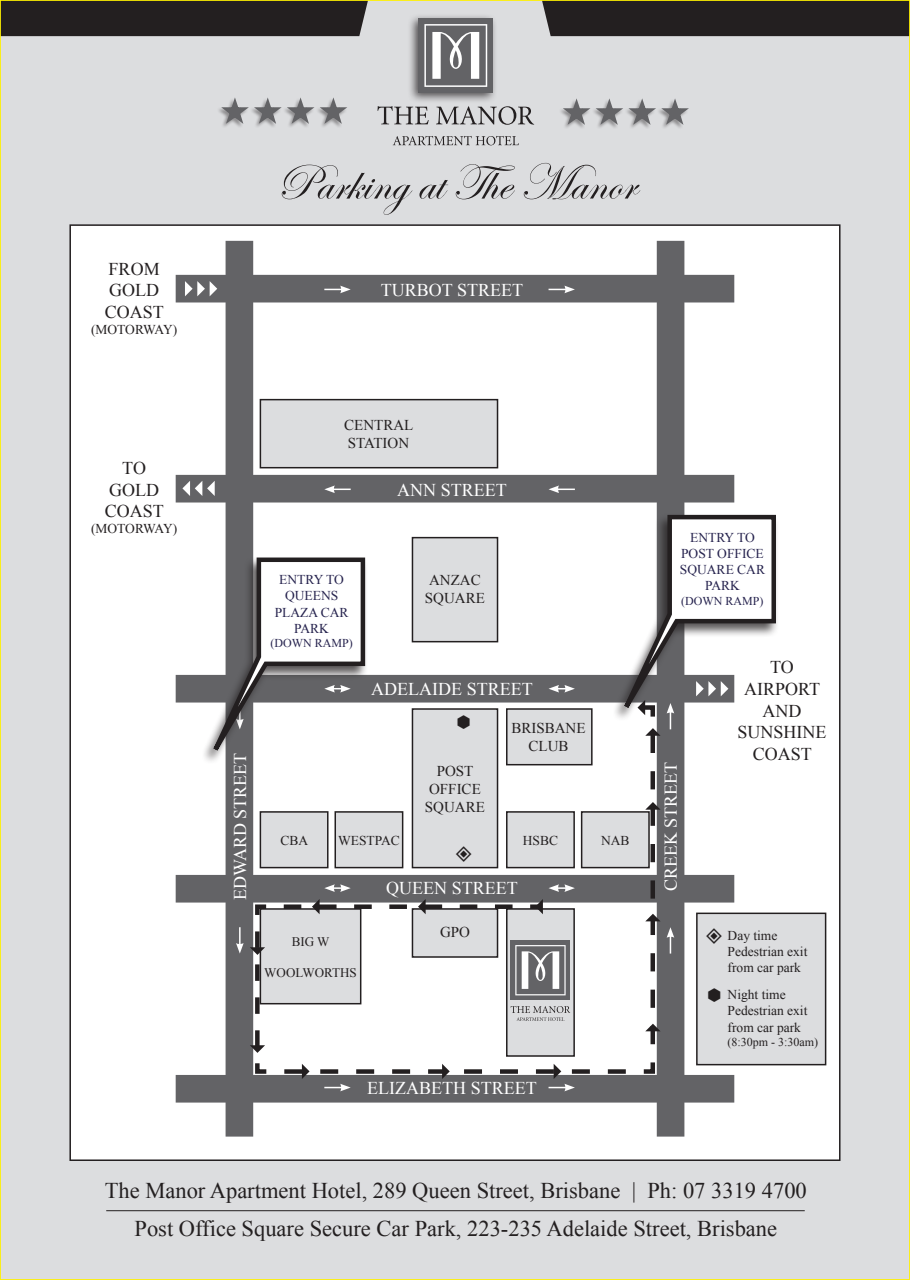
<style>
.page{position:relative;width:910px;height:1280px;background:#dcdddf}
.page>*{position:absolute;margin:0;border:0;box-sizing:border-box;transform-origin:0 0}
.t1{font:51px "Edwardian Script ITC";color:#231f20}
.t2{font:22.5px/37.5px "Times New Roman";color:#231f20;text-align:center}
.t3{font:18px "Times New Roman";color:#fff}
.t4{font:18px/21.6px "Times New Roman";color:#231f20;text-align:center}
.t5{font:15px/18px "Times New Roman";color:#231f20;text-align:center}
.t6{font:13.5px/16.2px "Times New Roman";color:#231f20}
.t7{font:13.5px/16.2px "Times New Roman";color:#26234e;text-align:center}
.t8{font:13.5px "Times New Roman";letter-spacing:-.02em;color:#231f20}
.t9{font:13.05px "Times New Roman";color:#231f20}
.t10{font:12px "Times New Roman";color:#26234e}
.t11{font:12px "Times New Roman";color:#231f20}
</style>
<div class="page">
<div style="left:407px;top:13px;width:91px;height:91px;background:#231f20;opacity:.75"></div>
<div style="left:419px;top:18px;width:74px;height:75px;background:#636366"></div>
<svg style="left:424px;top:24px;width:63px;height:63px"></svg>
<svg style="left:377px;top:106px;width:52px;height:18px"></svg>
<svg style="left:436px;top:106px;width:98px;height:19px"></svg>
<svg style="left:393px;top:136px;width:126px;height:9px"></svg>
<div style="left:69px;top:224px;width:772px;height:937px;background:#fff"></div>
<svg style="left:176px;top:241px;width:558px;height:895px;background:#cececf"></svg>
<div style="left:2px;top:2px;width:366px;height:34px;background:#231f20"></div>
<div style="left:542px;top:2px;width:366px;height:34px;background:#231f20"></div>
<div style="left:217px;top:97px;width:32px;height:31px;background:#231f20;opacity:.42"></div>
<div style="left:249px;top:97px;width:33px;height:31px;background:#231f20;opacity:.42"></div>
<svg style="left:217px;top:99px;width:130px;height:29px"></svg>
<div style="left:624px;top:98px;width:32px;height:31px;background:#231f20;opacity:.42"></div>
<div style="left:657px;top:98px;width:32px;height:31px;background:#231f20;opacity:.42"></div>
<svg style="left:561px;top:100px;width:128px;height:29px"></svg>
<div style="left:412px;top:538px;width:85px;height:104px;background:#dcdddf"></div>
<div style="left:412px;top:537px;width:86px;height:105px;border:2px solid #231f20"></div>
<div style="left:260px;top:400px;width:237px;height:68px;background:#dcdddf"></div>
<div style="left:260px;top:399px;width:238px;height:69px;border:2px solid #231f20"></div>
<svg style="left:236px;top:927px;width:8px;height:26px"></svg>
<svg style="left:324px;top:485px;width:27px;height:8px"></svg>
<svg style="left:324px;top:286px;width:27px;height:7px"></svg>
<svg style="left:549px;top:485px;width:26px;height:8px"></svg>
<svg style="left:549px;top:286px;width:26px;height:7px"></svg>
<svg style="left:549px;top:685px;width:26px;height:7px"></svg>
<hr style="left:106px;top:1210px;width:699px;height:1px;background:#231f20">
<svg style="left:253px;top:703px;width:404px;height:373px"></svg>
<svg style="left:275px;top:899px;width:238px;height:15px"></svg>
<svg style="left:250px;top:931px;width:15px;height:124px"></svg>
<svg style="left:185px;top:281px;width:32px;height:15px"></svg>
<svg style="left:182px;top:481px;width:33px;height:15px"></svg>
<svg style="left:535px;top:899px;width:8px;height:15px"></svg>
<svg style="left:284px;top:1064px;width:351px;height:27px;background:#8e8d8f"></svg>
<svg style="left:582px;top:513px;width:196px;height:278px;background:#e6e5e6"></svg>
<svg style="left:171px;top:555px;width:196px;height:279px;background:#cdcdce"></svg>
<div style="left:697px;top:913px;width:129px;height:152px;background:#dcdddf"></div>
<div style="left:696px;top:912px;width:130px;height:153px;border:2px solid #231f20"></div>
<svg style="left:626px;top:517px;width:148px;height:527px"></svg>
<svg style="left:458px;top:715px;width:12px;height:14px"></svg>
<svg style="left:456px;top:846px;width:15px;height:16px"></svg>
<p class="t4" style="left:105px;top:258px;width:61px;text-align:left">FROM<br>GOLD<br>COAST</p>
<p class="t8" style="left:91px;top:320px;width:88px">(MOTORWAY)</p>
<p class="t4" style="left:105px;top:457px;width:61px">TO<br>GOLD<br>COAST</p>
<p class="t8" style="left:91px;top:520px;width:88px">(MOTORWAY)</p>
<h1 class="t1" style="left:276px;top:155px;width:361px">Parking at The Manor</h1>
<p class="t3" style="left:381px;top:278px;width:144px">TURBOT STREET</p>
<p class="t5" style="left:344px;top:416px;width:71px;text-align:left">CENTRAL<br>STATION</p>
<p class="t3" style="left:397px;top:477px;width:111px">ANN STREET</p>
<p class="t3" style="left:228px;top:900px;width:149px;rotate:-90deg">EDWARD STREET</p>
<p class="t7" style="left:275px;top:571px;width:75px">ENTRY TO<br>QUEENS<br>PLAZA CAR<br>PARK</p>
<p class="t10" style="left:270px;top:635px;width:84px">(DOWN RAMP)</p>
<p class="t5" style="left:425px;top:571px;width:61px;text-align:left">ANZAC<br>SQUARE</p>
<p class="t3" style="left:371px;top:677px;width:163px">ADELAIDE STREET</p>
<p class="t5" style="left:425px;top:762px;width:61px">POST<br>OFFICE<br>SQUARE</p>
<p class="t5" style="left:511px;top:719px;width:76px">BRISBANE<br>CLUB</p>
<p class="t6" style="left:281px;top:832px;width:29px">CBA</p>
<p class="t6" style="left:523px;top:832px;width:37px">HSBC</p>
<p class="t6" style="left:338px;top:832px;width:63px">WESTPAC</p>
<p class="t6" style="left:601px;top:832px;width:30px">NAB</p>
<p class="t9" style="left:292px;top:933px;width:39px">BIG W</p>
<p class="t9" style="left:264px;top:964px;width:94px">WOOLWORTHS</p>
<p class="t3" style="left:386px;top:876px;width:133px">QUEEN STREET</p>
<p class="t5" style="left:440px;top:923px;width:31px">GPO</p>
<p class="t3" style="left:367px;top:1076px;width:171px">ELIZABETH STREET</p>
<p class="t7" style="left:680px;top:529px;width:87px">ENTRY TO<br>POST OFFICE<br>SQUARE CAR<br>PARK</p>
<p class="t10" style="left:681px;top:592px;width:84px">(DOWN RAMP)</p>
<p class="t3" style="left:659px;top:891px;width:131px;rotate:-90deg">CREEK STREET</p>
<p class="t4" style="left:738px;top:656px;width:90px">TO<br>AIRPORT<br>AND<br>SUNSHINE<br>COAST</p>
<p class="t6" style="left:728px;top:927px;width:81px">Day time<br>Pedestrian exit from car park</p>
<p class="t6" style="left:728px;top:986px;width:81px">Night time<br>Pedestrian exit from car park</p>
<p class="t11" style="left:728px;top:1034px;width:92px">(8:30pm - 3:30am)</p>
<p class="t2" style="left:105px;top:1171px;width:703px">The Manor Apartment Hotel, 289 Queen Street, Brisbane | Ph: 07 3319 4700<br>Post Office Square Secure Car Park, 223-235 Adelaide Street, Brisbane</p>
</div>
